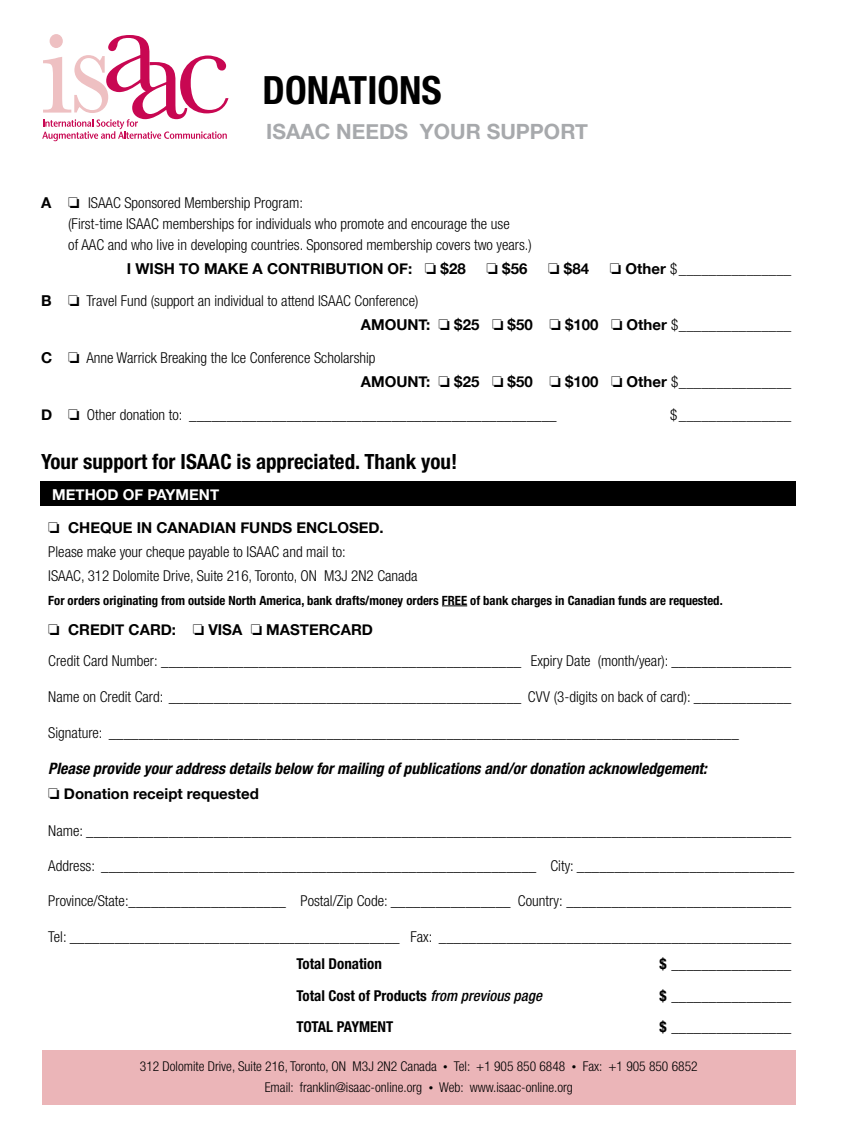
<style>
.page{position:relative;width:847px;height:1135px;background:#fff}
.page>*{position:absolute;margin:0;border:0;box-sizing:border-box;transform-origin:0 0}
.t1{font:700 condensed 39px "Helvetica Neue LT Pro";color:#000}
.t2{font:700 condensed 21px "Helvetica Neue LT Pro";color:#000}
.t3{font:700 21px "Helvetica Neue";color:#a7a9ac}
.t4{font:italic 700 condensed 15.75px "Helvetica Neue LT Pro";color:#000}
.t5{font:300 condensed 15px/21px "Helvetica Neue LT Pro";color:#000}
.t6{font:700 15px "Helvetica Neue";color:#000}
.t7{font:700 condensed 15px "Helvetica Neue LT Pro";color:#000}
.t8{font:700 15px "Helvetica Neue";color:#fff}
.t9{font:300 condensed 13.5px "Helvetica Neue LT Pro";color:#000}
.t10{font:700 condensed 12.75px "Helvetica Neue LT Pro";color:#000}
.s1{font-family:"Helvetica Neue";font-weight:700;font-stretch:normal}
.s2{font-family:"Helvetica Neue LT Pro";font-weight:300;font-stretch:condensed}
.s3{font-weight:500;font-style:italic}
.s4{font-size:9px}
</style>
<div class="page">
<svg style="left:42px;top:34px;width:186px;height:107px"></svg>
<div style="left:40px;top:481px;width:755px;height:25px;background:#000"></div>
<svg style="left:442px;top:605px;width:25px;height:1px"></svg>
<div style="left:42px;top:1050px;width:753px;height:54px;background:#ebb5b8"></div>
<h1 class="t1" style="left:263px;top:66px;width:181px">DONATIONS</h1>
<h2 class="t3" style="left:266px;top:115px;width:323px">ISAAC NEEDS YOUR SUPPORT</h2>
<p class="t5" style="left:68px;top:192px;width:465px;text-indent:-27px"><span class="s1">A</span> □ ISAAC Sponsored Membership Program:<br>(First-time ISAAC memberships for individuals who promote and encourage the use<br>of AAC and who live in developing countries. Sponsored membership covers two years.)</p>
<p class="t6" style="left:127px;top:257px;width:340px">I WISH TO MAKE A CONTRIBUTION OF: □ $ 28</p>
<p class="t6" style="left:487px;top:257px;width:42px">□ $ 56</p>
<p class="t6" style="left:548px;top:257px;width:42px">□ $ 84</p>
<p class="t6" style="left:610px;top:257px;width:183px">□ Other <span class="s2">$</span>_______________</p>
<p class="t5" style="left:41px;top:290px;width:379px"><span class="s1">B</span> □ Travel Fund (support an individual to attend ISAAC Conference)</p>
<p class="t6" style="left:361px;top:313px;width:432px">AMOUNT: □ $ 25 □ $ 50 □ $100 □ Other <span class="s2">$</span>_______________</p>
<p class="t5" style="left:41px;top:347px;width:336px"><span class="s1">C</span> □ Anne Warrick Breaking the Ice Conference Scholarship</p>
<p class="t6" style="left:361px;top:370px;width:432px">AMOUNT: □ $ 25 □ $ 50 □ $100 □ Other <span class="s2">$</span>_______________</p>
<p class="t5" style="left:41px;top:404px;width:517px"><span class="s1">D</span> □ Other donation to: _________________________________________________</p>
<p class="t6" style="left:670px;top:403px;width:123px"><span class="s2">$</span>_______________</p>
<h2 class="t2" style="left:41px;top:449px;width:417px">Your support for ISAAC is appreciated. Thank you!</h2>
<p class="t8" style="left:52px;top:482px;width:168px">METHOD OF PAYMENT</p>
<p class="t6" style="left:48px;top:515px;width:337px">□ CHEQUE IN CANADIAN FUNDS ENCLOSED.</p>
<p class="t5" style="left:48px;top:539px;width:371px;line-height:24px">Please make your cheque payable to ISAAC and mail to:<br>ISAAC, 312 Dolomite Drive, Suite 216, Toronto, ON M3J 2N2 Canada</p>
<p class="t10" style="left:48px;top:592px;width:676px">For orders originating from outside North America, bank drafts/money orders FREE of bank charges in Canadian funds are requested.</p>
<p class="t6" style="left:48px;top:618px;width:326px">□ CREDIT CARD: □ VISA □ MASTERCARD</p>
<p class="t5" style="left:48px;top:650px;width:744px">Credit Card Number: ________________________________________________ Expiry Date (month/year): ________________</p>
<p class="t5" style="left:48px;top:686px;width:744px">Name on Credit Card: _______________________________________________ CVV (3-digits on back of card): _____________</p>
<p class="t5" style="left:48px;top:722px;width:692px">Signature: ____________________________________________________________________________________</p>
<p class="t4" style="left:48px;top:759px;width:660px">Please provide your address details below for mailing of publications and/or donation acknowledgement:</p>
<p class="t6" style="left:48px;top:782px;width:212px">□ Donation receipt requested</p>
<p class="t5" style="left:48px;top:820px;width:744px">Name: ______________________________________________________________________________________________</p>
<p class="t5" style="left:48px;top:855px;width:747px">Address: __________________________________________________________ City: _____________________________</p>
<p class="t5" style="left:48px;top:890px;width:744px">Province/State:_____________________ Postal/Zip Code: ________________ Country: ______________________________</p>
<p class="t5" style="left:48px;top:926px;width:744px">Tel: ____________________________________________ Fax: _______________________________________________</p>
<p class="t7" style="left:296px;top:955px;width:87px">Total Donation</p>
<p class="t7" style="left:659px;top:955px;width:133px">$ ________________</p>
<p class="t7" style="left:296px;top:986px;width:247px">Total Cost of Products <span class="s3">from previous page</span></p>
<p class="t7" style="left:659px;top:986px;width:134px">$ ________________</p>
<p class="t7" style="left:296px;top:1018px;width:98px">TOTAL PAYMENT</p>
<p class="t7" style="left:659px;top:1018px;width:133px">$ ________________</p>
<p class="t9" style="left:140px;top:1059px;width:559px">312 Dolomite Drive, Suite 216, Toronto, ON M3J 2N2 Canada <span class="s4">•</span> Tel: +1 905 850 6848 <span class="s4">•</span> Fax: +1 905 850 6852</p>
<p class="t9" style="left:265px;top:1080px;width:310px">Email: franklin@isaac-online.org <span class="s4">•</span> Web: www.isaac-online.org</p>
</div>
